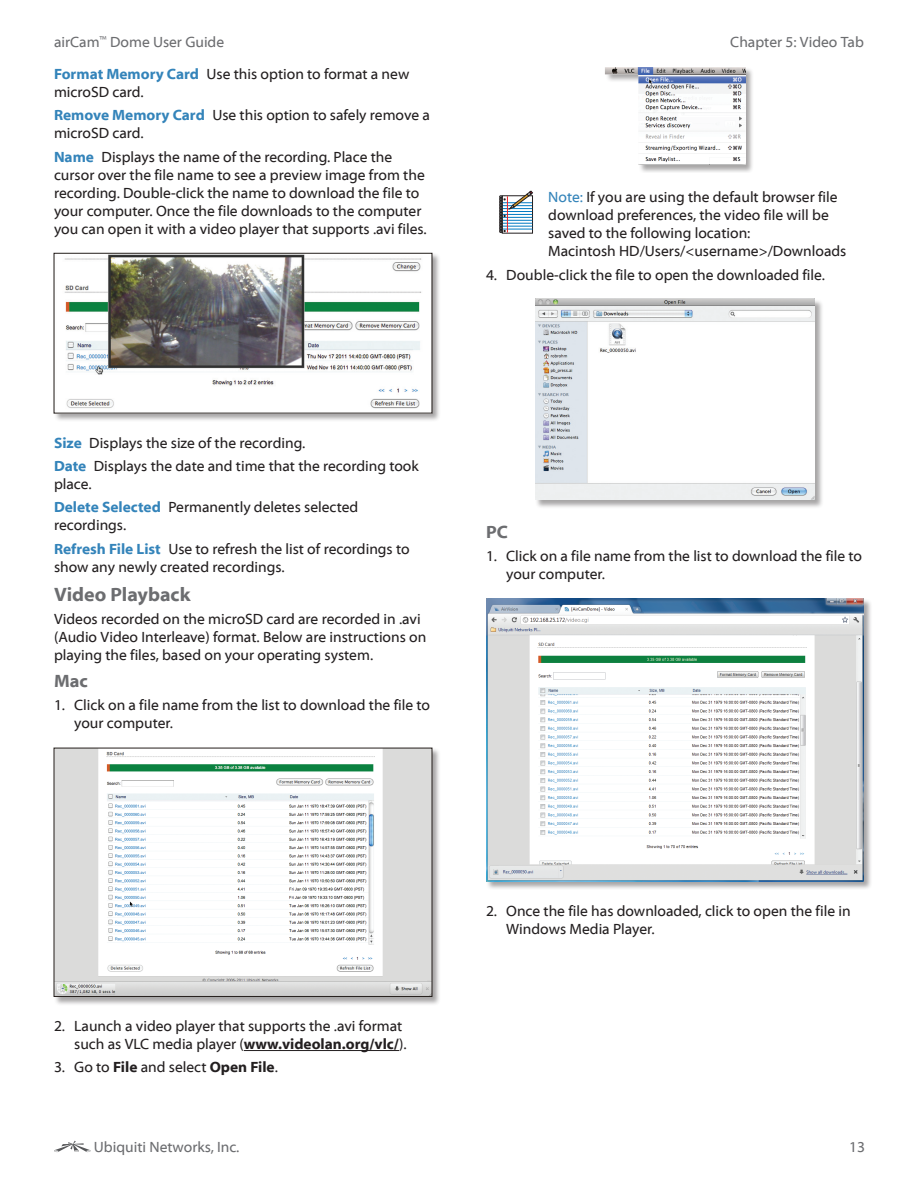
<style>
.page{position:relative;width:918px;height:1188px;background:#fff}
.page>*{position:absolute;margin:0;border:0;box-sizing:border-box;transform-origin:0 0}
.t1{font:700 19.5px "Myriad Web Pro";color:#6c6d70}
.t2{font:700 18px "Myriad Web Pro";color:#6c6d70}
.t3{font:15px/18px "Myriad Web Pro";color:#231f20}
.t4{font:15px "Myriad Web Pro";color:#6c6d70}
.s1{color:#6c6d70}
.s2{font-weight:700;color:#3484ba}
.s3{color:#3484ba}
.s4{font-weight:700}
</style>
<div class="page">
<svg style="left:54px;top:1141px;width:37px;height:11px"></svg>
<hr style="left:244px;top:1050px;width:155px;height:1px;background:#231f20">
<div style="left:54px;top:252px;width:387px;height:171px;background:#231f20;opacity:.4"></div>
<img style="left:56px;top:255px;width:374px;height:156px">
<div style="left:54px;top:253px;width:378px;height:160px;border:1px solid #241e1b"></div>
<div style="left:54px;top:747px;width:387px;height:259px;background:#231f20;opacity:.4"></div>
<img style="left:56px;top:750px;width:374px;height:245px">
<div style="left:54px;top:748px;width:378px;height:249px;border:1px solid #241e1b"></div>
<div style="left:605px;top:68px;width:149px;height:105px;background:#231f20;opacity:.4"></div>
<img style="left:605px;top:67px;width:140px;height:98px">
<svg style="left:500px;top:191px;width:33px;height:42px"></svg>
<div style="left:535px;top:299px;width:289px;height:210px;background:#231f20;opacity:.4"></div>
<img style="left:535px;top:299px;width:280px;height:201px">
<div style="left:486px;top:598px;width:386px;height:292px;background:#231f20;opacity:.4"></div>
<img style="left:486px;top:598px;width:378px;height:284px">
<p class="t3" style="left:54px;top:26px;width:357px;line-height:32.4px"><span class="s1">airCam</span><sup>™</sup> <span class="s1">Dome User Guide<br></span><span class="s2">Format Memory Card</span> Use this option to format a new</p>
<p class="t3" style="left:54px;top:81px;width:377px;line-height:23.4px">microSD card.<br><span class="s2">Remove Memory Card</span> Use this option to safely remove a</p>
<p class="t3" style="left:54px;top:122px;width:340px;line-height:23.4px">microSD card.<br><span class="s2">Name</span> Displays the name of the recording. Place the</p>
<p class="t3" style="left:54px;top:166px;width:374px">cursor over the file name to see a preview image from the recording. Double‑click the name to download the file to your computer. Once the file downloads to the computer you can open it with a video player that supports .avi files.</p>
<p class="t4" style="left:730px;top:33px;width:135px">Chapter 5: Video Tab</p>
<p class="t3" style="left:548px;top:189px;width:300px"><span class="s3">Note:</span> If you are using the default browser file download preferences, the video file will be saved to the following location:<br>Macintosh HD/Users/&lt;username&gt;/Downloads</p>
<p class="t3" style="left:486px;top:266px;width:341px">4. Double-click the file to open the downloaded file.</p>
<p class="t3" style="left:54px;top:431px;width:366px;line-height:23.4px"><span class="s2">Size</span> Displays the size of the recording.<br><span class="s2">Date</span> Displays the date and time that the recording took</p>
<p class="t3" style="left:54px;top:473px;width:306px;line-height:23.4px">place.<br><span class="s2">Delete Selected</span> Permanently deletes selected</p>
<p class="t3" style="left:54px;top:514px;width:357px;line-height:23.4px">recordings.<br><span class="s2">Refresh File List</span> Use to refresh the list of recordings to</p>
<p class="t3" style="left:54px;top:558px;width:232px">show any newly created recordings.</p>
<h1 class="t1" style="left:54px;top:583px;width:138px">Video Playback</h1>
<p class="t3" style="left:54px;top:610px;width:374px">Videos recorded on the microSD card are recorded in .avi (Audio Video Interleave) format. Below are instructions on playing the files, based on your operating system.</p>
<p class="t2" style="left:54px;top:671px;width:35px">Mac</p>
<p class="t3" style="left:74px;top:697px;width:357px;text-indent:-20px">1. Click on a file name from the list to download the file to your computer.</p>
<p class="t2" style="left:486px;top:522px;width:23px">PC</p>
<p class="t3" style="left:506px;top:547px;width:357px;text-indent:-20px">1. Click on a file name from the list to download the file to your computer.</p>
<p class="t3" style="left:54px;top:1017px;width:354px;text-align:right">2. Launch a video player that supports the .avi format such as VLC media player (<span class="s4">www.videolan.org/vlc/</span>).</p>
<p class="t3" style="left:54px;top:1059px;width:225px">3. Go to <span class="s4">File</span> and select <span class="s4">Open File</span>.</p>
<p class="t4" style="left:94px;top:1139px;width:147px">Ubiquiti Networks, Inc.</p>
<p class="t3" style="left:506px;top:902px;width:346px;text-indent:-20px">2. Once the file has downloaded, click to open the file in<br>Windows Media Player.</p>
<p class="t4" style="left:849px;top:1139px;width:17px">13</p>
</div>
